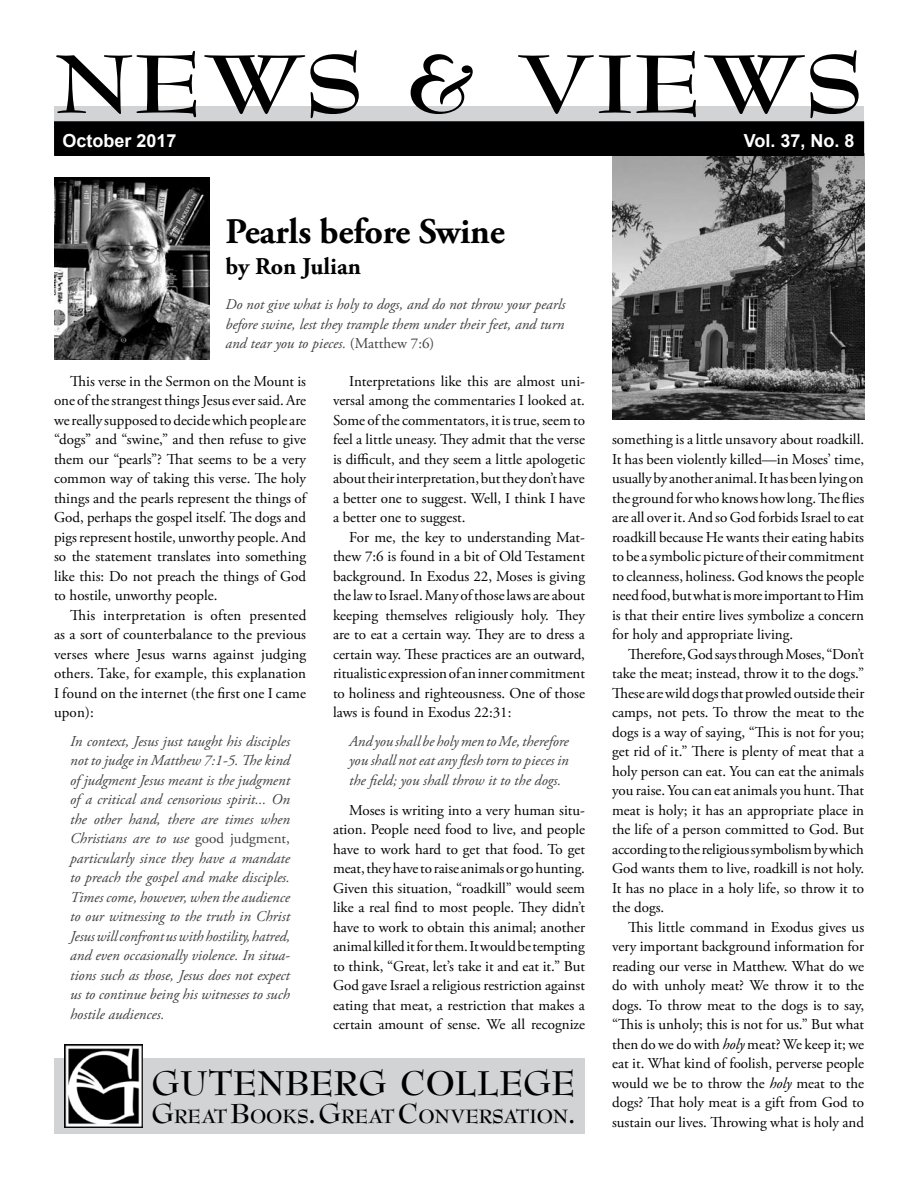
<style>
.page{position:relative;width:918px;height:1188px;background:#fff}
.page>*{position:absolute;margin:0;border:0;box-sizing:border-box;transform-origin:0 0}
.t1{font:700 90px "Bernhard Modern";color:#000;scale:1.2 1}
.t2{font:700 37.5px "Bernhard Modern";letter-spacing:.01em;color:#000}
.t3{font:700 36px "Adobe Garamond Pro";letter-spacing:-.005em;color:#000}
.t4{font:700 24px "Adobe Garamond Pro";color:#000}
.t5{font:700 21px "Bernhard Modern";letter-spacing:-.005em;color:#000}
.t6{font:700 18px "Arial";color:#fff}
.t7{font:15px/19.5px "Adobe Garamond Pro";color:#000;text-align:justify}
.t8{font:italic 15px/19.5px "Adobe Garamond Pro";color:#404040;text-align:justify}
.s1{font-style:normal}
.s2{font-size:30px}
.s3{font-style:italic}
</style>
<div class="page">
<img style="left:612px;top:156px;width:252px;height:263px">
<div style="left:54px;top:106px;width:810px;height:23px;background:#d1d3d4"></div>
<div style="left:55px;top:122px;width:808px;height:33px;background:#000"></div>
<div style="left:54px;top:121px;width:810px;height:35px;border:2px solid #000"></div>
<div style="left:54px;top:1058px;width:531px;height:76px;background:#d1d3d4"></div>
<img style="left:65px;top:1045px;width:77px;height:83px">
<img style="left:55px;top:177px;width:154px;height:183px">
<h1 class="t1" style="left:54px;top:37px;width:677px">NEWS &amp; VIEWS</h1>
<p class="t6" style="left:62px;top:129px;width:116px">October 2017</p>
<p class="t6" style="left:744px;top:129px;width:112px">Vol. 37, No. 8</p>
<h3 class="t3" style="left:225px;top:211px;width:281px">Pearls before Swine</h3>
<h3 class="t4" style="left:225px;top:252px;width:137px">by Ron Julian</h3>
<p class="t8" style="left:225px;top:295px;width:342px">Do not give what is holy to dogs, and do not throw your pearls before swine, lest they trample them under their feet, and turn and tear you to pieces. <span class="s1">(Matthew 7:6)</span></p>
<p class="t7" style="left:54px;top:372px;width:254px;text-indent:16px">This verse in the Sermon on the Mount is one of the strangest things Jesus ever said. Are we really supposed to decide which people are “dogs” and “swine,” and then refuse to give them our “pearls”? That seems to be a very common way of taking this verse. The holy things and the pearls represent the things of God, perhaps the gospel itself. The dogs and pigs represent hostile, unworthy people. And so the statement translates into something like this: Do not preach the things of God to hostile, unworthy people.</p>
<p class="t7" style="left:54px;top:606px;width:254px;text-indent:16px">This interpretation is often presented as a sort of counterbalance to the previous verses where Jesus warns against judging others. Take, for example, this explanation I found on the internet (the first one I came upon):</p>
<p class="t8" style="left:70px;top:731px;width:222px">In context, Jesus just taught his disciples not to judge in Matthew 7:1-5. The kind of judgment Jesus meant is the judgment of a critical and censorious spirit... On the other hand, there are times when Christians are to use <span class="s1">good judgment, </span>particularly since they have a mandate to preach the gospel and make disciples.<br>Times come, however, when the audience to our witnessing to the truth in Christ Jesus will confront us with hostility, hatred, and even occasionally violence. In situa&shy;tions such as those, Jesus does not expect us to continue being his witnesses to such hostile audiences.</p>
<p class="t7" style="left:333px;top:372px;width:254px;text-indent:16px">Interpretations like this are almost uni&shy;versal among the commentaries I looked at.<br>Some of the commentators, it is true, seem to feel a little uneasy. They admit that the verse is difficult, and they seem a little apologetic about their interpretation, but they don’t have a better one to suggest. Well, I think I have a better one to suggest.</p>
<p class="t7" style="left:333px;top:528px;width:254px;text-indent:16px">For me, the key to understanding Mat&shy;thew 7:6 is found in a bit of Old Testament background. In Exodus 22, Moses is giving the law to Israel. Many of those laws are about keeping themselves religiously holy. They are to eat a certain way. They are to dress a certain way. These practices are an outward, ritualistic expression of an inner commitment to holiness and righteousness. One of those laws is found in Exodus 22:31:</p>
<p class="t8" style="left:349px;top:731px;width:221px">And you shall be holy men to Me, therefore you shall not eat any flesh torn to pieces in the field; you shall throw it to the dogs.</p>
<p class="t7" style="left:333px;top:801px;width:254px;text-indent:16px">Moses is writing into a very human situ&shy;ation. People need food to live, and people have to work hard to get that food. To get meat, they have to raise animals or go hunting.<br>Given this situation, “roadkill” would seem like a real find to most people. They didn’t have to work to obtain this animal; another animal killed it for them. It would be tempting to think, “Great, let’s take it and eat it.” But God gave Israel a religious restriction against eating that meat, a restriction that makes a certain amount of sense. We all recognize</p>
<h2 class="t2" style="left:151px;top:1063px;width:422px">GUTENBERG COLLEGE</h2>
<h3 class="t5" style="left:151px;top:1106px;width:425px"><span class="s2">G</span>REAT <span class="s2">B</span>OOKS<span class="s2">. G</span>REAT <span class="s2">C</span>ONVERSATION<span class="s2">.</span></h3>
<p class="t7" style="left:612px;top:430px;width:254px">something is a little unsavory about roadkill.<br>It has been violently killed—in Moses’ time, usually by another animal. It has been lying on the ground for who knows how long. The flies are all over it. And so God forbids Israel to eat roadkill because He wants their eating habits to be a symbolic picture of their commitment to cleanness, holiness. God knows the people need food, but what is more important to Him is that their entire lives symbolize a concern for holy and appropriate living.</p>
<p class="t7" style="left:612px;top:645px;width:254px;text-indent:16px">Therefore, God says through Moses, “Don’t take the meat; instead, throw it to the dogs.” These are wild dogs that prowled outside their camps, not pets. To throw the meat to the dogs is a way of saying, “This is not for you; get rid of it.” There is plenty of meat that a holy person can eat. You can eat the animals you raise. You can eat animals you hunt. That meat is holy; it has an appropriate place in the life of a person committed to God. But according to the religious symbolism by which God wants them to live, roadkill is not holy.<br>It has no place in a holy life, so throw it to the dogs.</p>
<p class="t7" style="left:612px;top:918px;width:254px;text-indent:16px">This little command in Exodus gives us very important background information for reading our verse in Matthew. What do we do with unholy meat? We throw it to the dogs. To throw meat to the dogs is to say, “This is unholy; this is not for us.” But what then do we do with <span class="s3">holy</span> meat? We keep it; we eat it. What kind of foolish, perverse people would we be to throw the <span class="s3">holy</span> meat to the dogs? That holy meat is a gift from God to sustain our lives. Throwing what is holy and</p>
</div>
